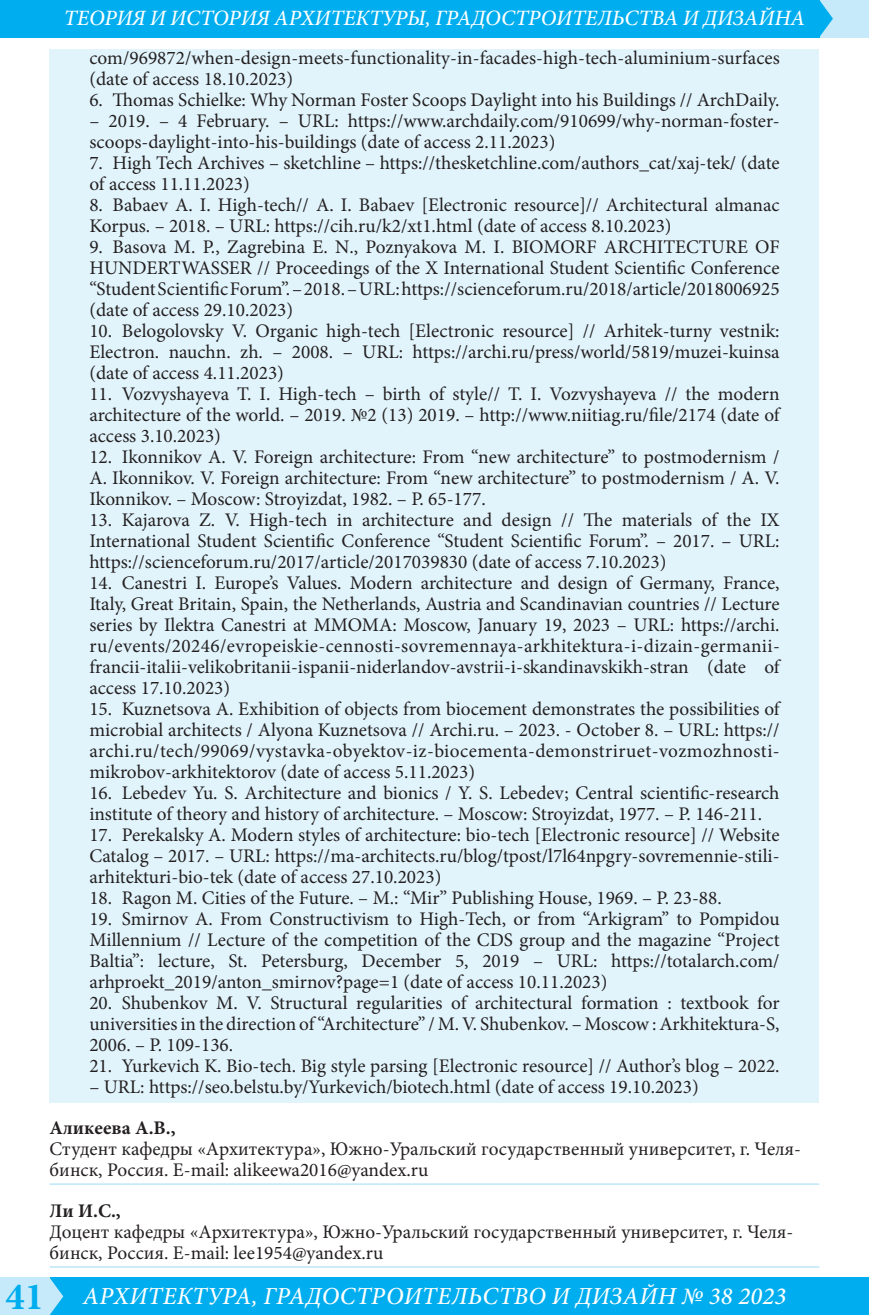
<style>
.page{position:relative;width:869px;height:1315px;background:#fff}
.page>*{position:absolute;margin:0;border:0;box-sizing:border-box;transform-origin:0 0}
.t1{font:italic 500 24.5px "Minion Pro";letter-spacing:.01em;color:#fff}
.t2{font:italic 500 21.88px "Minion Pro";letter-spacing:-.01em;color:#fff}
.Авторы_в_конце_регал{font:19.25px/21px "Minion Pro";color:#231f20;text-align:justify}
.Авторы_в_конце_стать{font:700 19.25px "Minion Pro";color:#231f20}
.s1{font-weight:700;font-style:normal;font-size:38.5px;color:#00aeef}
</style>
<div class="page">
<div style="left:46px;top:1277px;width:822px;height:38px;background:#00aeef"></div>
<div style="left:819px;top:0;width:49px;height:37px;background:#c6eafa"></div>
<div style="left:0;top:1277px;width:50px;height:38px;background:#c6eafa"></div>
<div style="left:0;top:0;width:819px;height:37px;background:#00aeef"></div>
<svg style="left:50px;top:1278px;width:13px;height:37px"></svg>
<svg style="left:819px;top:0;width:13px;height:37px"></svg>
<div style="left:50px;top:50px;width:769px;height:1052px;background:#e1f4fc"></div>
<hr style="left:50px;top:1183px;width:769px;height:2px;background:#c6eafa">
<hr style="left:50px;top:1266px;width:769px;height:1px;background:#c6eafa">
<p class="t2" style="left:64px;top:3px;width:742px">ТЕОРИЯ И ИСТОРИЯ АРХИТЕКТУРЫ, ГРАДОСТРОИТЕЛЬСТВА И ДИЗАЙНА</p>
<p class="Авторы_в_конце_регал" style="left:89px;top:47px;width:691px">com/969872/when-design-meets-functionality-in-facades-high-tech-aluminium-surfaces (date of access 18.10.2023)</p>
<p class="Авторы_в_конце_регал" style="left:89px;top:89px;width:691px">6. Thomas Schielke: Why Norman Foster Scoops Daylight into his Buildings // ArchDaily.</p>
<p class="Авторы_в_конце_регал" style="left:89px;top:110px;width:691px">– 2019. – 4 February. – URL: https://www.archdaily.com/910699/why-norman-foster&shy;scoops-daylight-into-his-buildings (date of access 2.11.2023)</p>
<p class="Авторы_в_конце_регал" style="left:89px;top:152px;width:691px">7. High Tech Archives – sketchline – https://thesketchline.com/authors_cat/xaj-tek/ (date of access 11.11.2023)</p>
<p class="Авторы_в_конце_регал" style="left:89px;top:194px;width:691px">8. Babaev A. I. High-tech// A. I. Babaev [Electronic resource]// Architectural almanac<br>Korpus. – 2018. – URL: https://cih.ru/k2/xt1.html (date of access 8.10.2023)</p>
<p class="Авторы_в_конце_регал" style="left:89px;top:236px;width:691px">9. Basova M. P., Zagrebina E. N., Poznyakova M. I. BIOMORF ARCHITECTURE OF HUNDERTWASSER // Proceedings of the X International Student Scientific Conference “Student Scientific Forum”. – 2018. – URL: https://scienceforum.ru/2018/article/2018006925 (date of access 29.10.2023)</p>
<p class="Авторы_в_конце_регал" style="left:89px;top:320px;width:691px">10. Belogolovsky V. Organic high-tech [Electronic resource] // Arhitek-turny vestnik:<br>Electron. nauchn. zh. – 2008. – URL: https://archi.ru/press/world/5819/muzei-kuinsa (date of access 4.11.2023)</p>
<p class="Авторы_в_конце_регал" style="left:89px;top:383px;width:691px">11. Vozvyshayeva T. I. High-tech – birth of style// T. I. Vozvyshayeva // the modern architecture of the world. – 2019. №2 (13) 2019. – http://www.niitiag.ru/file/2174 (date of access 3.10.2023)</p>
<p class="Авторы_в_конце_регал" style="left:89px;top:446px;width:691px">12. Ikonnikov A. V. Foreign architecture: From “new architecture” to postmodernism / A. Ikonnikov. V. Foreign architecture: From “new architecture” to postmodernism / A. V.<br>Ikonnikov. – Moscow: Stroyizdat, 1982. – P. 65-177.</p>
<p class="Авторы_в_конце_регал" style="left:89px;top:509px;width:691px">13. Kajarova Z. V. High-tech in architecture and design // The materials of the IX International Student Scientific Conference “Student Scientific Forum”. – 2017. – URL: https://scienceforum.ru/2017/article/2017039830 (date of access 7.10.2023)</p>
<p class="Авторы_в_конце_регал" style="left:89px;top:572px;width:691px">14. Canestri I. Europe’s Values. Modern architecture and design of Germany, France, Italy, Great Britain, Spain, the Netherlands, Austria and Scandinavian countries // Lecture series by Ilektra Canestri at MMOMA: Moscow, January 19, 2023 – URL: https://archi. ru/events/20246/evropeiskie-cennosti-sovremennaya-arkhitektura-i-dizain-germanii&shy;francii-italii-velikobritanii-ispanii-niderlandov-avstrii-i-skandinavskikh-stran (date of access 17.10.2023)</p>
<p class="Авторы_в_конце_регал" style="left:89px;top:698px;width:691px">15. Kuznetsova A. Exhibition of objects from biocement demonstrates the possibilities of microbial architects / Alyona Kuznetsova // Archi.ru. – 2023. - October 8. – URL: https:// archi.ru/tech/99069/vystavka-obyektov-iz-biocementa-demonstriruet-vozmozhnosti&shy;mikrobov-arkhitektorov (date of access 5.11.2023)</p>
<p class="Авторы_в_конце_регал" style="left:89px;top:782px;width:691px">16. Lebedev Yu. S. Architecture and bionics / Y. S. Lebedev; Central scientific-research institute of theory and history of architecture. – Moscow: Stroyizdat, 1977. – P. 146-211.</p>
<p class="Авторы_в_конце_регал" style="left:89px;top:824px;width:691px">17. Perekalsky A. Modern styles of architecture: bio-tech [Electronic resource] // Website Catalog – 2017. – URL: https://ma-architects.ru/blog/tpost/l7l64npgry-sovremennie-stili&shy;arhitekturi-bio-tek (date of access 27.10.2023)</p>
<p class="Авторы_в_конце_регал" style="left:89px;top:887px;width:633px">18. Ragon M. Cities of the Future. – M.: “Mir” Publishing House, 1969. – P. 23-88.</p>
<p class="Авторы_в_конце_регал" style="left:89px;top:908px;width:691px">19. Smirnov A. From Constructivism to High-Tech, or from “Arkigram” to Pompidou Millennium // Lecture of the competition of the CDS group and the magazine “Project Baltia”: lecture, St. Petersburg, December 5, 2019 – URL: https://totalarch.com/ arhproekt_2019/anton_smirnov?page=1 (date of access 10.11.2023)</p>
<p class="Авторы_в_конце_регал" style="left:89px;top:992px;width:691px">20. Shubenkov M. V. Structural regularities of architectural formation : textbook for universities in the direction of “Architecture” / M. V. Shubenkov. – Moscow : Arkhitektura-S, 2006. – P. 109-136.</p>
<p class="Авторы_в_конце_регал" style="left:89px;top:1055px;width:691px">21. Yurkevich K. Bio-tech. Big style parsing [Electronic resource] // Author’s blog – 2022.</p>
<p class="Авторы_в_конце_регал" style="left:89px;top:1076px;width:610px">– URL: https://seo.belstu.by/Yurkevich/biotech.html (date of access 19.10.2023)</p>
<p class="Авторы_в_конце_стать" style="left:50px;top:1114px;width:127px">Аликеева А.В.,</p>
<p class="Авторы_в_конце_регал" style="left:50px;top:1138px;width:752px">Студент кафедры «Архитектура», Южно-Уральский государственный университет, г. Челя&shy;бинск, Россия. E-mail: alikeewa2016@yandex.ru</p>
<p class="Авторы_в_конце_стать" style="left:50px;top:1197px;width:73px">Ли И.С.,</p>
<p class="Авторы_в_конце_регал" style="left:50px;top:1221px;width:745px">Доцент кафедры «Архитектура», Южно-Уральский государственный университет, г. Челя&shy;бинск, Россия. E-mail: lee1954@yandex.ru</p>
<p class="t1" style="left:6px;top:1279px;width:781px"><span class="s1">41</span> АРХИТЕКТУРА, ГРАДОСТРОИТЕЛЬСТВО И ДИЗАЙН № 38 2023</p>
</div>
